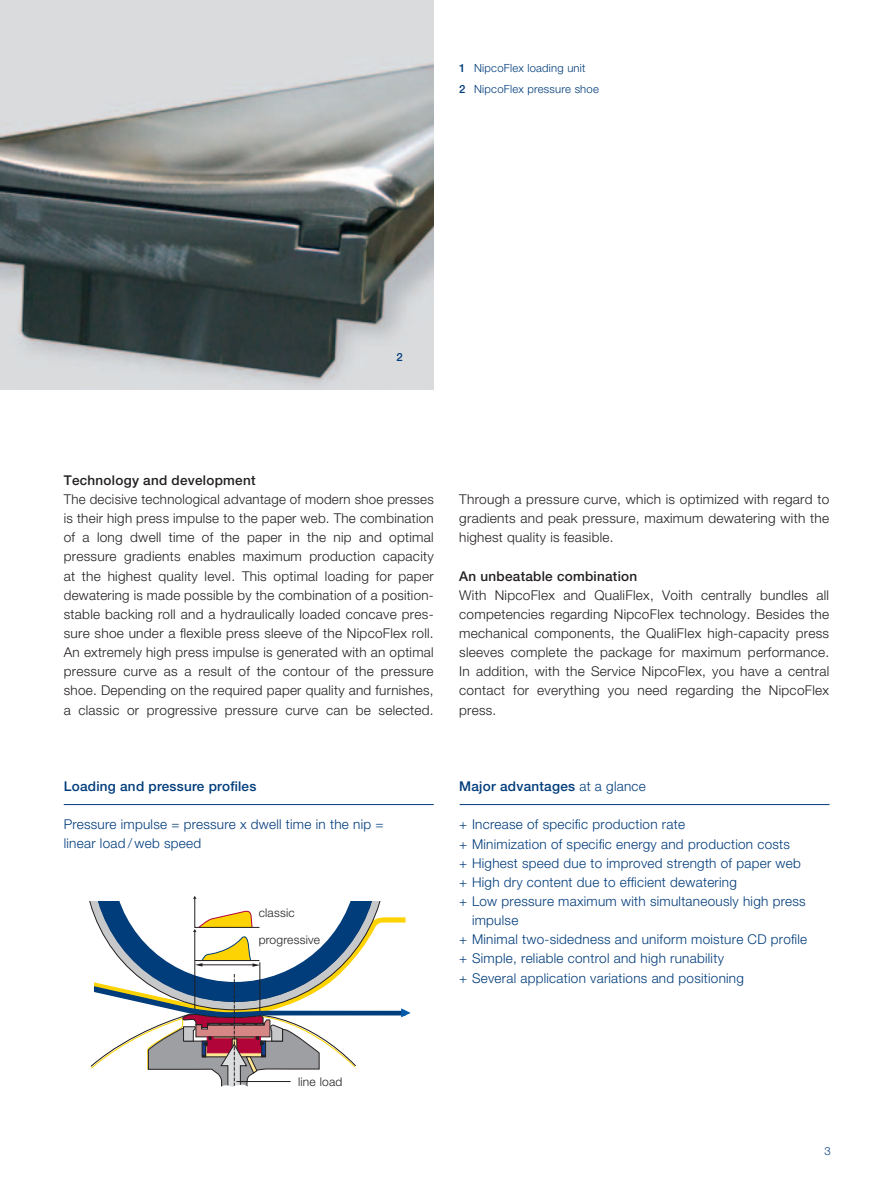
<style>
.page{position:relative;width:893px;height:1191px;background:#fff}
.page>*{position:absolute;margin:0;border:0;box-sizing:border-box;transform-origin:0 0}
.t1{font:300 13.5px/19.2px "Helvetica Neue LT Pro";letter-spacing:.02em;color:#231f20;text-align:justify}
.t2{font:300 13.5px/19.2px "Helvetica Neue LT Pro";letter-spacing:.02em;color:#013c7b}
.t3{font:500 13.5px "Helvetica Neue LT Pro";letter-spacing:.02em;color:#013c7b}
.t4{font:500 13.5px "Helvetica Neue LT Pro";letter-spacing:.02em;color:#231f20}
.t5{font:300 12px "Helvetica Neue LT Pro";letter-spacing:.02em;color:#231f20}
.t6{font:300 11.25px/21.5px "Helvetica Neue LT Pro";letter-spacing:.02em;color:#013c7b}
.t7{font:500 11.25px "Helvetica Neue LT Pro";color:#013c7b}
.s1{font-weight:500}
.s2{font-weight:300}
</style>
<div class="page">
<img style="left:0;top:0;width:434px;height:389px">
<svg style="left:89px;top:896px;width:322px;height:191px"></svg>
<hr style="left:64px;top:804px;width:370px;height:1px;background:#013c7b">
<hr style="left:460px;top:804px;width:369px;height:1px;background:#013c7b">
<hr style="left:236px;top:1081px;width:55px;height:1px;background:#231f20">
<p class="t6" style="left:459px;top:57px;width:141px"><span class="s1">1</span> NipcoFlex loading unit<br><span class="s1">2</span> NipcoFlex pressure shoe</p>
<p class="t7" style="left:396px;top:350px;width:8px">2</p>
<p class="t4" style="left:64px;top:472px;width:193px">Technology and development</p>
<p class="t1" style="left:64px;top:489px;width:371px">The decisive technological advantage of modern shoe presses is their high press impulse to the paper web. The combination of a long dwell time of the paper in the nip and optimal pressure gradients enables maximum production capacity at the highest quality level. This optimal loading for paper dewatering is made possible by the combination of a position&shy;stable backing roll and a hydraulically loaded concave pres&shy;sure shoe under a flexible press sleeve of the NipcoFlex roll.<br>An extremely high press impulse is generated with an optimal pressure curve as a result of the contour of the pressure shoe. Depending on the required paper quality and furnishes, a classic or progressive pressure curve can be selected.</p>
<p class="t1" style="left:459px;top:489px;width:371px">Through a pressure curve, which is optimized with regard to gradients and peak pressure, maximum dewatering with the highest quality is feasible.</p>
<p class="t4" style="left:459px;top:567px;width:180px">An unbeatable combination</p>
<p class="t1" style="left:459px;top:585px;width:371px">With NipcoFlex and QualiFlex, Voith centrally bundles all competencies regarding NipcoFlex technology. Besides the mechanical components, the QualiFlex high-capacity press sleeves complete the package for maximum performance.<br>In addition, with the Service NipcoFlex, you have a central contact for everything you need regarding the NipcoFlex press.</p>
<p class="t3" style="left:64px;top:778px;width:194px">Loading and pressure profiles</p>
<p class="t2" style="left:64px;top:814px;width:321px">Pressure impulse = pressure x dwell time in the nip = linear load / web speed</p>
<p class="t5" style="left:259px;top:905px;width:38px">classic</p>
<p class="t5" style="left:259px;top:932px;width:63px">progressive</p>
<p class="t5" style="left:298px;top:1074px;width:46px">line load</p>
<p class="t3" style="left:459px;top:778px;width:188px">Major advantages <span class="s2">at a glance</span></p>
<p class="t2" style="left:459px;top:814px;width:227px">+ Increase of specific production rate</p>
<p class="t2" style="left:459px;top:834px;width:332px">+ Minimization of specific energy and production costs</p>
<p class="t2" style="left:459px;top:853px;width:343px">+ Highest speed due to improved strength of paper web</p>
<p class="t2" style="left:459px;top:872px;width:279px">+ High dry content due to efficient dewatering</p>
<p class="t2" style="left:459px;top:891px;width:348px">+ Low pressure maximum with simultaneously high press</p>
<p class="t2" style="left:472px;top:910px;width:48px">impulse</p>
<p class="t2" style="left:459px;top:929px;width:350px">+ Minimal two-sidedness and uniform moisture CD profile</p>
<p class="t2" style="left:459px;top:948px;width:266px">+ Simple, reliable control and high runability</p>
<p class="t2" style="left:459px;top:967px;width:286px">+ Several application variations and positioning</p>
<p class="t6" style="left:824px;top:1139px;width:8px">3</p>
</div>
